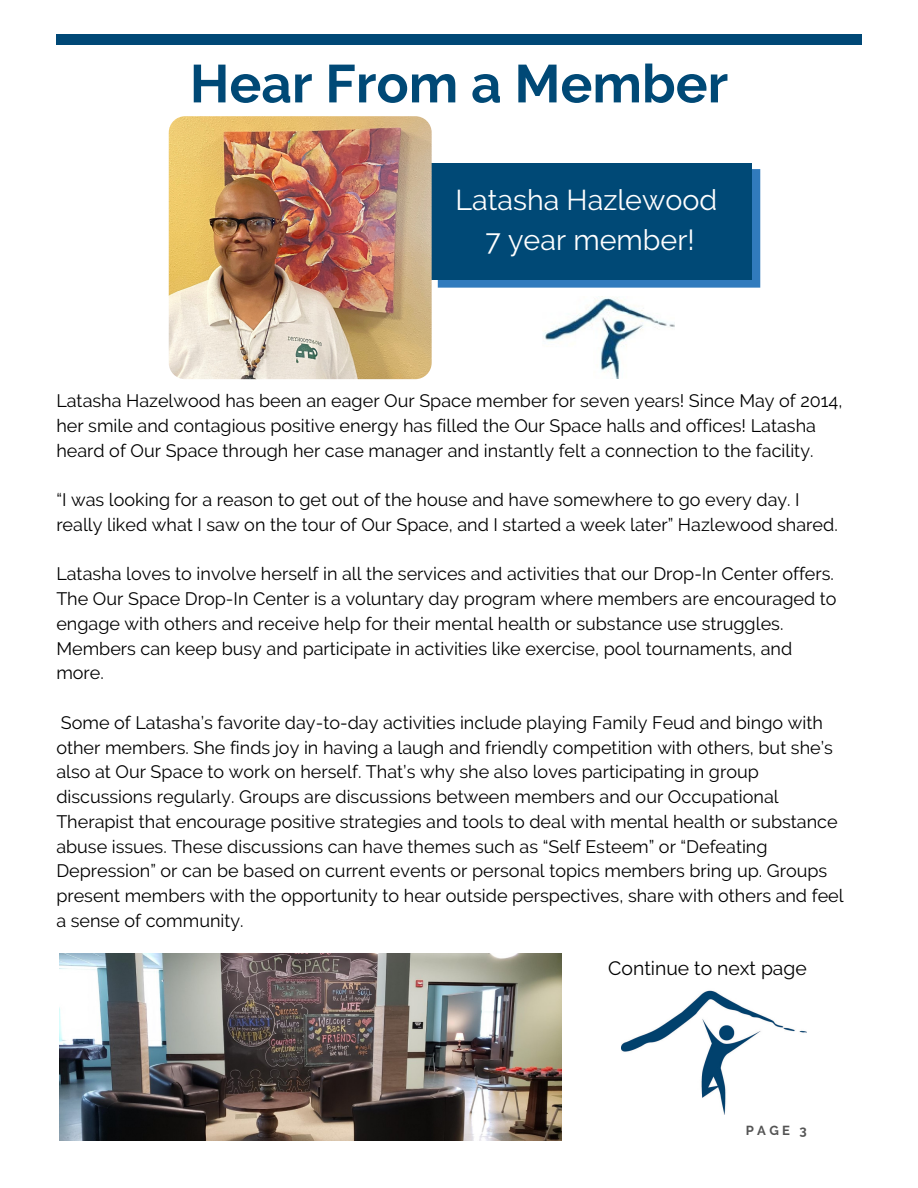
<style>
.page{position:relative;width:918px;height:1188px;background:#fff}
.page>*{position:absolute;margin:0;border:0;box-sizing:border-box;transform-origin:0 0}
.t1{font:700 53.25px "Raleway";color:#004976}
.t2{font:28.65px "Raleway";color:#fff}
.t3{font:19.35px "Raleway";color:#000}
.t4{font:18px/24.8px "Raleway";color:#000}
.t5{font:700 13.05px "Raleway";color:#545454}
</style>
<div class="page">
<div style="left:56px;top:35px;width:806px;height:10px;background:#004876"></div>
<svg style="left:438px;top:169px;width:322px;height:119px"></svg>
<div style="left:432px;top:163px;width:320px;height:116px;background:#004976"></div>
<img style="left:169px;top:116px;width:263px;height:263px;border-radius:16px">
<img style="left:621px;top:990px;width:186px;height:124px">
<img style="left:60px;top:954px;width:501px;height:186px">
<img style="left:544px;top:298px;width:131px;height:81px">
<p class="t1" style="left:190px;top:52px;width:540px">Hear From a Member</p>
<p class="t2" style="left:456px;top:183px;width:263px">Latasha Hazlewood</p>
<p class="t2" style="left:485px;top:223px;width:211px">7 year member!</p>
<p class="t4" style="left:56px;top:388px;width:788px">Latasha Hazelwood has been an eager Our Space member for seven years! Since May of 2014, her smile and contagious positive energy has filled the Our Space halls and offices! Latasha heard of Our Space through her case manager and instantly felt a connection to the facility.</p>
<p class="t4" style="left:56px;top:487px;width:783px">“I was looking for a reason to get out of the house and have somewhere to go every day. I really liked what I saw on the tour of Our Space, and I started a week later” Hazlewood shared.</p>
<p class="t4" style="left:56px;top:562px;width:782px">Latasha loves to involve herself in all the services and activities that our Drop-In Center offers.<br>The Our Space Drop-In Center is a voluntary day program where members are encouraged to engage with others and receive help for their mental health or substance use struggles.<br>Members can keep busy and participate in activities like exercise, pool tournaments, and more.</p>
<p class="t4" style="left:56px;top:710px;width:789px">Some of Latasha’s favorite day-to-day activities include playing Family Feud and bingo with other members. She finds joy in having a laugh and friendly competition with others, but she’s also at Our Space to work on herself. That’s why she also loves participating in group discussions regularly. Groups are discussions between members and our Occupational Therapist that encourage positive strategies and tools to deal with mental health or substance abuse issues. These discussions can have themes such as “Self Esteem” or “Defeating Depression” or can be based on current events or personal topics members bring up. Groups present members with the opportunity to hear outside perspectives, share with others and feel a sense of community.</p>
<p class="t3" style="left:608px;top:956px;width:200px">Continue to next page</p>
<p class="t5" style="left:746px;top:1123px;width:63px">PAGE 3</p>
</div>
